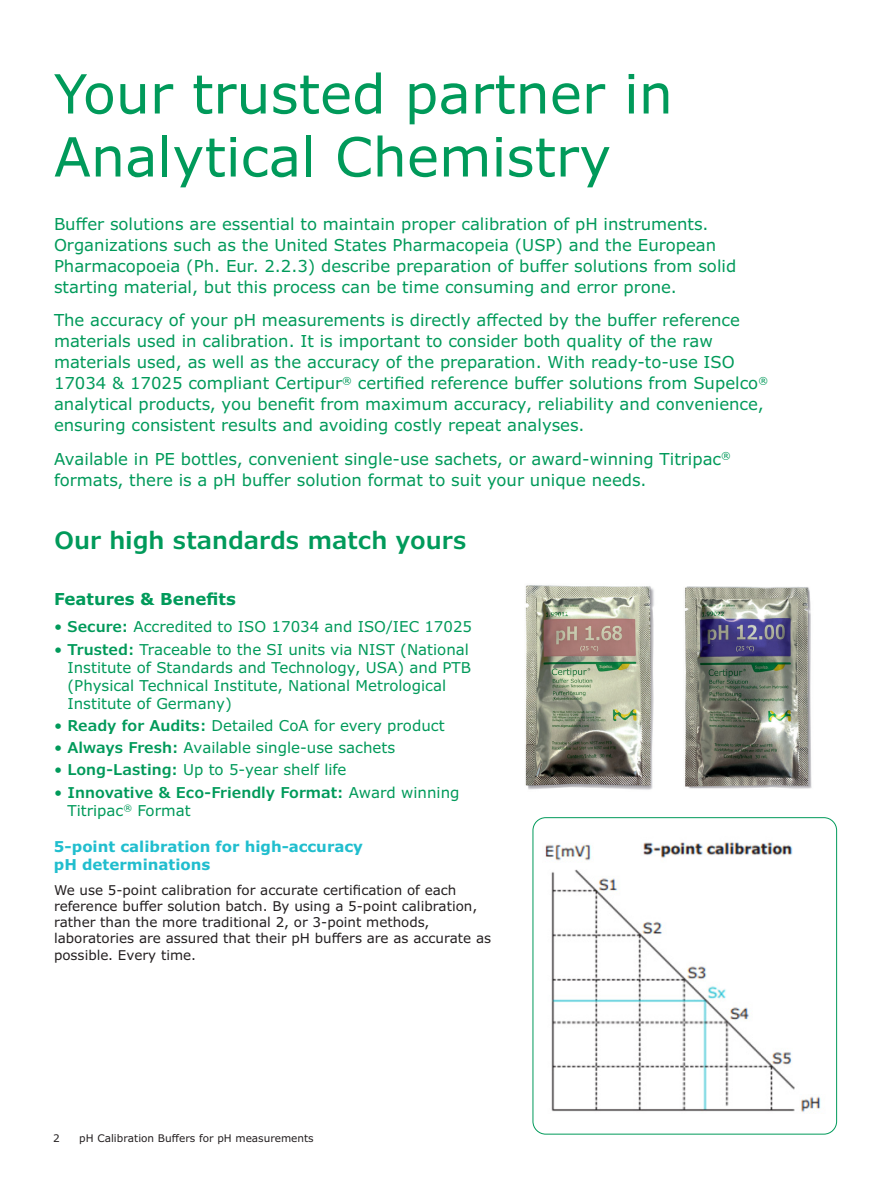
<style>
.page{position:relative;width:891px;height:1188px;background:#fff}
.page>*{position:absolute;margin:0;border:0;box-sizing:border-box;transform-origin:0 0}
.t1{font:54px/63px "Verdana Pro";color:#009a5a}
.t2{font:600 24px "Verdana Pro";color:#009a5a}
.t3{font:16.5px/21px "Verdana Pro";color:#009a5a}
.t4{font:700 16.5px "Verdana Pro";color:#009a5a}
.t5{font:15px/18px "Verdana Pro";color:#009a5a}
.t6{font:600 15px/18px "Verdana Pro";color:#009a5a}
.t7{font:700 15px/18px "Verdana Pro";color:#21bece}
.t8{font:13.5px/16.2px "Verdana Pro";color:#231f20}
.t9{font:10.5px "Verdana Pro";color:#231f20}
.s1{font-weight:600}
.s2{font-weight:400}
</style>
<div class="page">
<img style="left:545px;top:842px;width:276px;height:270px">
<div style="left:533px;top:817px;width:304px;height:318px;border:1px solid #009a5a;border-radius:13px"></div>
<img style="left:525px;top:585px;width:287px;height:205px">
<h1 class="t1" style="left:54px;top:63px;width:620px">Your trusted partner in<br>Analytical Chemistry</h1>
<p class="t3" style="left:54px;top:213px;width:684px">Buffer solutions are essential to maintain proper calibration of pH instruments.<br>Organizations such as the United States Pharmacopeia (USP) and the European Pharmacopoeia (Ph. Eur. 2.2.3) describe preparation of buffer solutions from solid starting material, but this process can be time consuming and error prone.</p>
<p class="t3" style="left:54px;top:310px;width:715px">The accuracy of your pH measurements is directly affected by the buffer reference materials used in calibration. It is important to consider both quality of the raw materials used, as well as the accuracy of the preparation. With ready-to-use ISO 17034 &amp; 17025 compliant Certipur<sup>®</sup> certified reference buffer solutions from Supelco<sup>® </sup>analytical products, you benefit from maximum accuracy, reliability and convenience, ensuring consistent results and avoiding costly repeat analyses.</p>
<p class="t3" style="left:54px;top:448px;width:678px">Available in PE bottles, convenient single-use sachets, or award-winning Titripac<sup>® </sup>formats, there is a pH buffer solution format to suit your unique needs.</p>
<h2 class="t2" style="left:54px;top:525px;width:414px">Our high standards match yours</h2>
<p class="t4" style="left:54px;top:589px;width:183px">Features &amp; Benefits</p>
<p class="t5" style="left:54px;top:618px;width:420px">• <span class="s1">Secure:</span> Accredited to ISO 17034 and ISO/IEC 17025</p>
<p class="t5" style="left:68px;top:640px;width:405px;text-indent:-14px">• <span class="s1">Trusted:</span> Traceable to the SI units via NIST (National Institute of Standards and Technology, USA) and PTB (Physical Technical Institute, National Metrological Institute of Germany)</p>
<p class="t5" style="left:54px;top:717px;width:392px">• <span class="s1">Ready for Audits:</span> Detailed CoA for every product</p>
<p class="t5" style="left:54px;top:739px;width:343px">• <span class="s1">Always Fresh:</span> Available single-use sachets</p>
<p class="t5" style="left:54px;top:761px;width:294px">• <span class="s1">Long-Lasting:</span> Up to 5-year shelf life</p>
<p class="t6" style="left:68px;top:783px;width:394px;text-indent:-14px"><span class="s2">•</span> Innovative &amp; Eco-Friendly Format: <span class="s2">Award winning<br>Titripac</span><sup>®</sup> <span class="s2">Format</span></p>
<p class="t7" style="left:54px;top:837px;width:311px">5-point calibration for high-accuracy pH determinations</p>
<p class="t8" style="left:54px;top:882px;width:439px">We use 5-point calibration for accurate certification of each reference buffer solution batch. By using a 5-point calibration, rather than the more traditional 2, or 3-point methods, laboratories are assured that their pH buffers are as accurate as possible. Every time.</p>
<p class="t9" style="left:53px;top:1131px;width:8px">2</p>
<p class="t9" style="left:79px;top:1131px;width:236px">pH Calibration Buffers for pH measurements</p>
</div>
